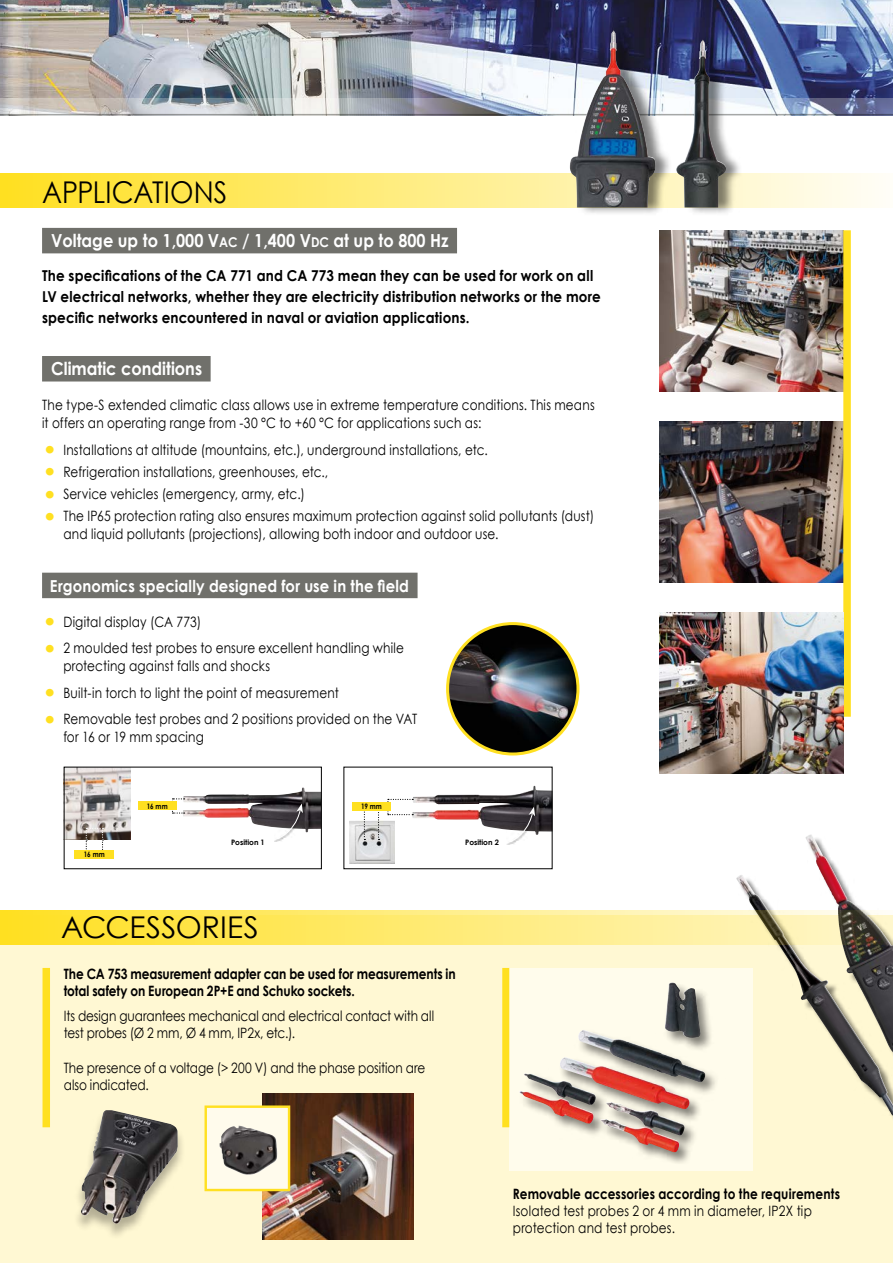
<style>
.page{position:relative;width:893px;height:1263px;background:#fff}
.page>*{position:absolute;margin:0;border:0;box-sizing:border-box;transform-origin:0 0}
.t1{font:30px "Century Gothic";color:#000;scale:.9 1}
.t2{font:30px "Century Gothic";color:#000}
.t3{font:700 18px "Century Gothic";color:#fff;scale:.9 1}
.t4{font:700 16.5px "Century Gothic";letter-spacing:.01em;color:#fff;scale:.9 1}
.t5{font:700 15px/21px "Century Gothic";letter-spacing:.015em;color:#000;scale:.9 1}
.t6{font:14.25px/18px "Century Gothic";letter-spacing:.015em;color:#000;scale:.85 1}
.t7{font:14.25px/17.1px "Century Gothic";letter-spacing:-.005em;color:#000;scale:.85 1}
.t8{font:700 14.25px/17.1px "Century Gothic";letter-spacing:-.005em;color:#000;scale:.85 1}
.t9{font:700 14.25px "Century Gothic";letter-spacing:.015em;color:#000;scale:.85 1}
.t10{font:700 7.5px "Century Gothic";color:#000}
.t11{font:700 7.5px "Century Gothic";color:#000;scale:.85 1}
.s1{font-size:13.5px}
.s2{font-size:25.5px;color:#ffe021}
</style>
<div class="page">
<div style="left:0;top:916px;width:893px;height:347px;background:#fff8d3"></div>
<img style="left:0;top:0;width:893px;height:98px">
<img style="left:0;top:98px;width:893px;height:16px">
<hr style="left:0;top:114px;width:893px;height:1px;background:#70706b">
<img style="left:805px;top:834px;width:36px;height:41px">
<img style="left:736px;top:875px;width:157px;height:240px">
<div style="left:43px;top:968px;width:7px;height:159px;background:#ffe021"></div>
<div style="left:502px;top:968px;width:8px;height:159px;background:#ffe021"></div>
<svg style="left:1px;top:174px;width:878px;height:34px;background:#ffec7d"></svg>
<img style="left:660px;top:421px;width:183px;height:162px">
<div style="left:510px;top:968px;width:243px;height:203px;background:#fffcec"></div>
<div style="left:518px;top:968px;width:235px;height:203px;background:#000;opacity:.5"></div>
<img style="left:519px;top:982px;width:187px;height:128px">
<img style="left:66px;top:769px;width:65px;height:70px">
<img style="left:350px;top:820px;width:45px;height:44px">
<img style="left:183px;top:787px;width:137px;height:46px">
<svg style="left:172px;top:798px;width:13px;height:16px"></svg>
<div style="left:138px;top:802px;width:38px;height:8px;background:#ffe021"></div>
<svg style="left:86px;top:828px;width:18px;height:22px"></svg>
<div style="left:75px;top:850px;width:39px;height:8px;background:#ffe021"></div>
<img style="left:412px;top:785px;width:138px;height:50px">
<svg style="left:364px;top:811px;width:15px;height:29px"></svg>
<svg style="left:387px;top:799px;width:26px;height:16px"></svg>
<div style="left:570px;top:23px;width:172px;height:193px;background:#000;opacity:.5"></div>
<img style="left:570px;top:30px;width:157px;height:177px">
<svg style="left:1px;top:910px;width:892px;height:34px;background:#f4e171"></svg>
<img style="left:262px;top:1093px;width:151px;height:146px">
<div style="left:206px;top:1107px;width:83px;height:83px;background:#fffbec"></div>
<img style="left:219px;top:1126px;width:58px;height:49px">
<div style="left:205px;top:1105px;width:85px;height:86px;border:2px solid #ffe021"></div>
<div style="left:73px;top:1111px;width:113px;height:129px;background:#000;opacity:.3"></div>
<img style="left:80px;top:1110px;width:98px;height:114px">
<img style="left:660px;top:230px;width:183px;height:162px">
<div style="left:843px;top:230px;width:8px;height:487px;background:#ffe021"></div>
<img style="left:660px;top:612px;width:184px;height:162px">
<div style="left:352px;top:802px;width:39px;height:9px;background:#ffe021"></div>
<div style="left:506px;top:807px;width:31px;height:38px;background:#000;opacity:.75"></div>
<svg style="left:505px;top:807px;width:30px;height:36px"></svg>
<div style="left:274px;top:804px;width:31px;height:37px;background:#000;opacity:.75"></div>
<svg style="left:273px;top:803px;width:30px;height:37px"></svg>
<div style="left:42px;top:228px;width:415px;height:25px;background:#70706b"></div>
<div style="left:42px;top:356px;width:169px;height:25px;background:#70706b"></div>
<div style="left:42px;top:573px;width:376px;height:25px;background:#70706b"></div>
<div style="left:448px;top:624px;width:130px;height:130px;background:#000;opacity:.3"></div>
<img style="left:448px;top:624px;width:130px;height:130px;border-radius:65px">
<div style="left:446px;top:622px;width:133px;height:133px;border:3px solid #ffe021;border-radius:50%"></div>
<h1 class="t1" style="left:42px;top:171px;width:207px">APPLICATIONS</h1>
<p class="t3" style="left:51px;top:227px;width:443px">Voltage up to 1,000 V<span class="s1">AC</span> / 1,400 V<span class="s1">DC</span> at up to 800 Hz</p>
<p class="t5" style="left:42px;top:264px;width:622px">The specifications of the CA 771 and CA 773 mean they can be used for work on all<br>LV electrical networks, whether they are electricity distribution networks or the more specific networks encountered in naval or aviation applications.</p>
<p class="t3" style="left:51px;top:355px;width:169px">Climatic conditions</p>
<p class="t6" style="left:42px;top:396px;width:652px">The type-S extended climatic class allows use in extreme temperature conditions. This means it offers an operating range from -30 °C to +60 °C for applications such as:</p>
<p class="t6" style="left:42px;top:440px;width:526px"><span class="s2">•</span> Installations at altitude (mountains, etc.), underground installations, etc.</p>
<p class="t6" style="left:42px;top:462px;width:338px"><span class="s2">•</span> Refrigeration installations, greenhouses, etc.,</p>
<p class="t6" style="left:42px;top:485px;width:311px"><span class="s2">•</span> Service vehicles (emergency, army, etc.)</p>
<p class="t6" style="left:63px;top:507px;width:626px;text-indent:-21px"><span class="s2">•</span> The IP65 protection rating also ensures maximum protection against solid pollutants (dust) and liquid pollutants (projections), allowing both indoor and outdoor use.</p>
<p class="t4" style="left:50px;top:573px;width:401px">Ergonomics specially designed for use in the field</p>
<p class="t6" style="left:42px;top:612px;width:189px"><span class="s2">•</span> Digital display (CA 773)</p>
<p class="t6" style="left:63px;top:639px;width:402px;text-indent:-21px"><span class="s2">•</span> 2 moulded test probes to ensure excellent handling while protecting against falls and shocks</p>
<p class="t6" style="left:42px;top:683px;width:351px"><span class="s2">•</span> Built-in torch to light the point of measurement</p>
<p class="t6" style="left:63px;top:710px;width:418px;text-indent:-21px"><span class="s2">•</span> Removable test probes and 2 positions provided on the VAT for 16 or 19 mm spacing</p>
<p class="t11" style="left:84px;top:848px;width:26px">16 mm</p>
<p class="t11" style="left:147px;top:800px;width:26px">16 mm</p>
<p class="t11" style="left:361px;top:801px;width:26px">19 mm</p>
<p class="t10" style="left:231px;top:837px;width:35px">Position 1</p>
<p class="t10" style="left:465px;top:837px;width:35px">Position 2</p>
<h1 class="t2" style="left:61px;top:907px;width:199px">ACCESSORIES</h1>
<p class="t8" style="left:64px;top:964px;width:463px">The CA 753 measurement adapter can be used for measurements in total safety on European 2P+E and Schuko sockets.</p>
<p class="t7" style="left:64px;top:1007px;width:437px">Its design guarantees mechanical and electrical contact with all test probes (Ø 2 mm, Ø 4 mm, IP2x, etc.).</p>
<p class="t7" style="left:64px;top:1059px;width:427px">The presence of a voltage (&gt; 200 V) and the phase position are also indicated.</p>
<p class="t9" style="left:513px;top:1183px;width:387px">Removable accessories according to the requirements</p>
<p class="t6" style="left:513px;top:1202px;width:353px;line-height:17.1px">Isolated test probes 2 or 4 mm in diameter, IP2X tip protection and test probes.</p>
</div>
